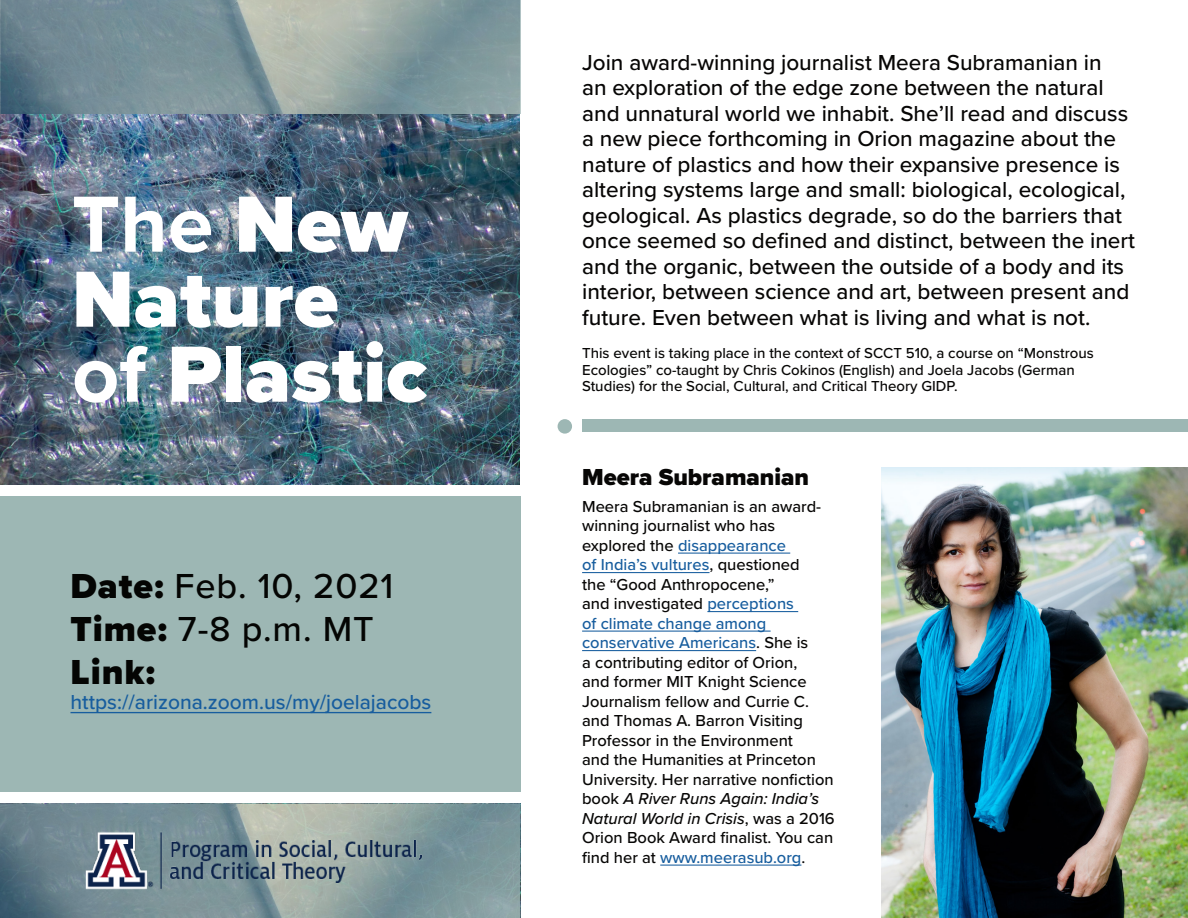
<style>
.page{position:relative;width:1188px;height:918px;background:#fff}
.page>*{position:absolute;margin:0;border:0;box-sizing:border-box;transform-origin:0 0}
.t1{font:900 82.5px/75px "Proxima Nova";color:#fff}
.t2{font:500 36px "Proxima Nova";letter-spacing:.025em;color:#040503}
.t3{font:900 36px "Proxima Nova";color:#040503}
.t4{font:900 24px "Proxima Nova";color:#070605}
.t5{font:500 22.5px/25.5px "Proxima Nova";color:#070605}
.t6{font:500 21px "Proxima Nova";color:#175d9e}
.t7{font:500 16.5px/19.5px "Proxima Nova";color:#070605}
.t8{font:500 15px/16.5px "Proxima Nova";color:#070605}
.s1{font-weight:700}
.s2{font-weight:900}
.s3{color:#175d9e}
.s4{font-style:italic}
</style>
<div class="page">
<div style="left:0;top:496px;width:520px;height:296px;background:#9db7b4"></div>
<svg style="left:0;top:804px;width:520px;height:114px;background:#7c9398"></svg>
<hr style="left:678px;top:553px;width:112px;height:1px;background:#175d9e">
<hr style="left:582px;top:572px;width:128px;height:1px;background:#175d9e">
<hr style="left:707px;top:611px;width:91px;height:1px;background:#175d9e">
<hr style="left:582px;top:631px;width:189px;height:1px;background:#175d9e">
<hr style="left:582px;top:650px;width:174px;height:1px;background:#175d9e">
<hr style="left:660px;top:865px;width:141px;height:1px;background:#175d9e">
<hr style="left:70px;top:712px;width:361px;height:1px;background:#175d9e">
<div style="left:583px;top:419px;width:605px;height:13px;background:#9db7b4"></div>
<div style="left:558px;top:419px;width:14px;height:15px;background:#9db7b4;border-radius:50%"></div>
<img style="left:0;top:114px;width:520px;height:370px">
<img style="left:881px;top:467px;width:307px;height:451px">
<img style="left:86px;top:831px;width:344px;height:61px">
<img style="left:0;top:0;width:520px;height:114px">
<p class="t5" style="left:582px;top:49px;width:554px">Join award-winning journalist Meera Subramanian in<br>an exploration of the edge zone between the natural and unnatural world we inhabit. She’ll read and discuss a new piece forthcoming in Orion magazine about the nature of plastics and how their expansive presence is altering systems large and small: biological, ecological, geological. As plastics degrade, so do the barriers that once seemed so defined and distinct, between the inert and the organic, between the outside of a body and its interior, between science and art, between present and future. Even between what is living and what is not.</p>
<p class="t1" style="left:72px;top:186px;width:337px"><span class="s1">The</span> New<br>Nature</p>
<p class="t1" style="left:72px;top:336px;width:357px"><span class="s1">of</span> Plastic</p>
<p class="t8" style="left:582px;top:345px;width:513px">This event is taking place in the context of SCCT 510, a course on “Monstrous<br>Ecologies” co-taught by Chris Cokinos (English) and Joela Jacobs (German<br>Studies) for the Social, Cultural, and Critical Theory GIDP.</p>
<p class="t2" style="left:70px;top:559px;width:324px"><span class="s2">Date:</span> Feb. 10, 2021</p>
<p class="t2" style="left:70px;top:602px;width:305px"><span class="s2">Time:</span> 7-8 p.m. MT</p>
<p class="t3" style="left:70px;top:645px;width:86px">Link:</p>
<p class="t6" style="left:70px;top:687px;width:362px">https://arizona.zoom.us/my/joelajacobs</p>
<p class="t4" style="left:582px;top:459px;width:229px">Meera Subramanian</p>
<p class="t7" style="left:582px;top:496px;width:254px">Meera Subramanian is an award&shy;winning journalist who has explored the <span class="s3">disappearance<br>of India’s vultures</span>, questioned<br>the “Good Anthropocene,”<br>and investigated <span class="s3">perceptions<br>of climate change among conservative Americans</span>. She is<br>a contributing editor of Orion,<br>and former MIT Knight Science<br>Journalism fellow and Currie C. and Thomas A. Barron Visiting<br>Professor in the Environment<br>and the Humanities at Princeton<br>University. Her narrative nonfiction book <span class="s4">A River Runs Again: India’s<br>Natural World in Crisis</span>, was a 2016<br>Orion Book Award finalist. You can find her at <span class="s3">www.meerasub.org</span>.</p>
</div>
